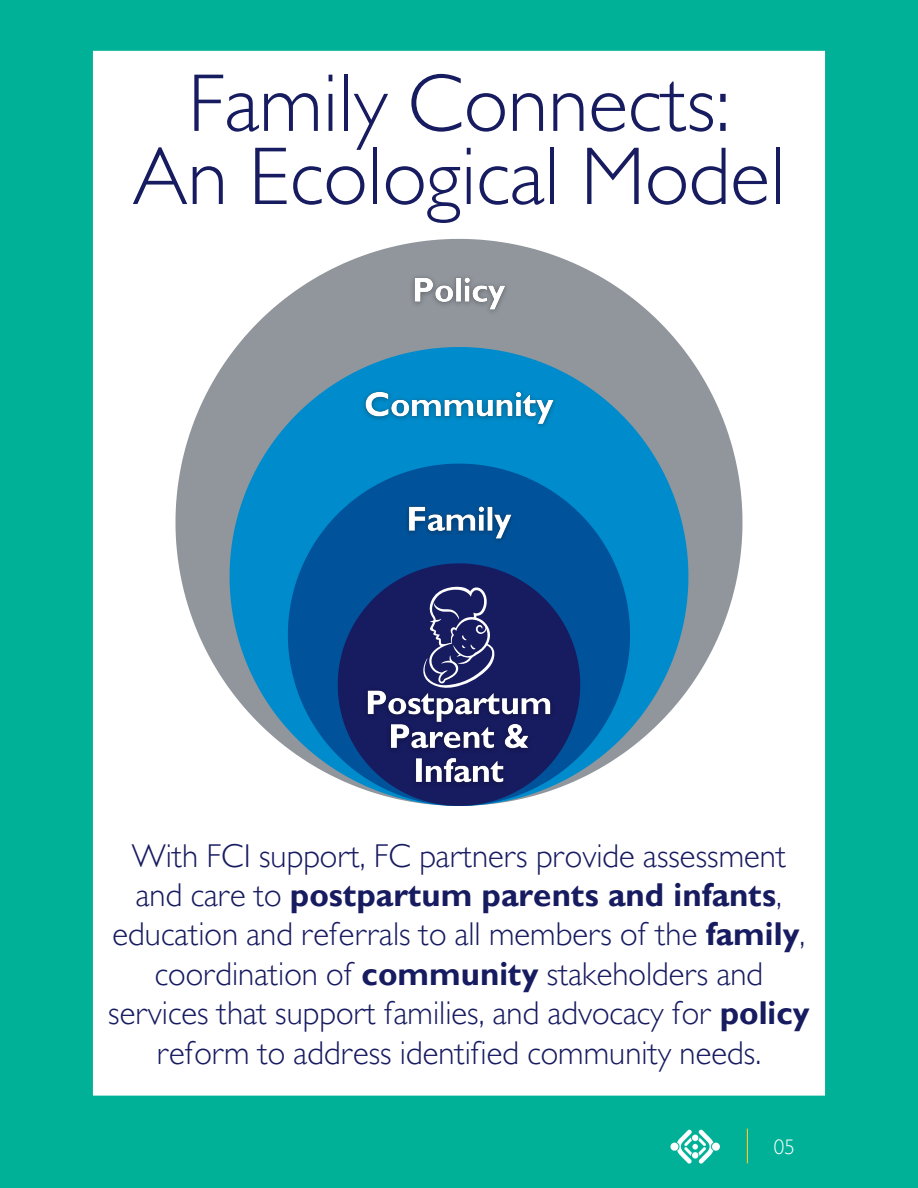
<style>
.page{position:relative;width:918px;height:1188px;background:#00b197}
.page>*{position:absolute;margin:0;border:0;box-sizing:border-box;transform-origin:0 0}
.t1{font:300 82.5px/73.2px "Gill Sans MT Std";color:#171b60;text-align:center}
.t2{font:300 33px/39.3px "Gill Sans MT Std";color:#171b60;text-align:center}
.t3{font:300 21px "Gill Sans MT Std";color:#fff}
.s1{font-weight:700}
</style>
<div class="page">
<div style="left:92px;top:50px;width:734px;height:1046px;background:#fff"></div>
<svg style="left:176px;top:239px;width:566px;height:567px;background:#c7cacd"></svg>
<svg style="left:230px;top:347px;width:458px;height:459px;background:#4d9cc2"></svg>
<svg style="left:288px;top:464px;width:342px;height:342px;background:#1773b1"></svg>
<svg style="left:338px;top:563px;width:242px;height:243px;background:#213d7d"></svg>
<svg style="left:423px;top:586px;width:72px;height:97px;background:#3d407a"></svg>
<hr style="left:747px;top:1129px;width:1px;height:34px;background:#ffc82c">
<img style="left:670px;top:1129px;width:50px;height:34px">
<img style="left:357px;top:683px;width:204px;height:112px">
<img style="left:399px;top:498px;width:124px;height:52px">
<img style="left:356px;top:383px;width:208px;height:53px">
<img style="left:405px;top:268px;width:111px;height:53px">
<h1 class="t1" style="left:133px;top:79px;width:654px">Family Connects:<br>An Ecological Model</h1>
<p class="t2" style="left:108px;top:841px;width:703px">With FCI support, FC partners provide assessment and care to <span class="s1">postpartum parents and infants</span>, education and referrals to all members of the <span class="s1">family</span>, coordination of <span class="s1">community</span> stakeholders and services that support families, and advocacy for <span class="s1">policy </span>reform to address identified community needs.</p>
<p class="t3" style="left:774px;top:1140px;width:22px">05</p>
</div>
